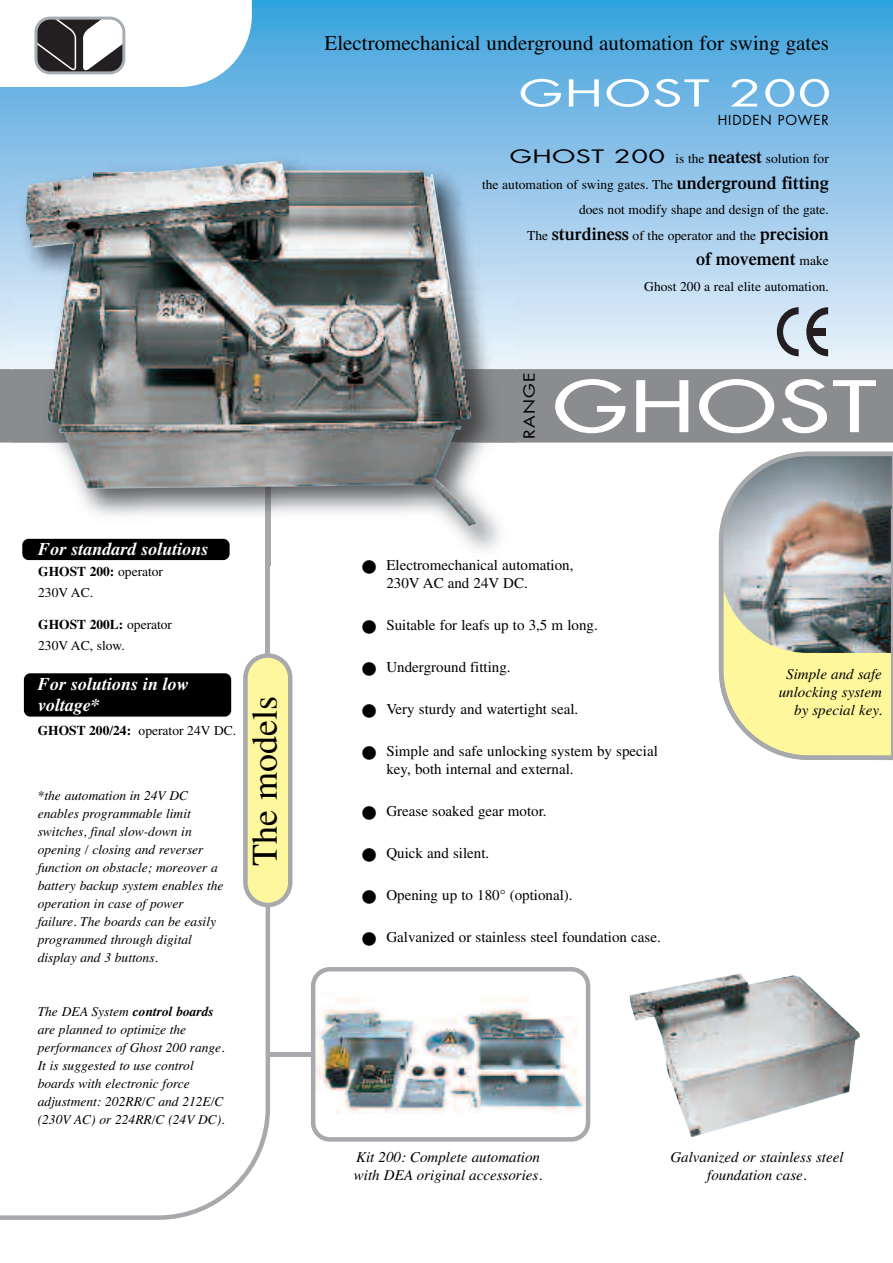
<style>
.page{position:relative;width:893px;height:1263px;background:#fff}
.page>*{position:absolute;margin:0;border:0;box-sizing:border-box;transform-origin:0 0}
.t1{font:69px "Futura";letter-spacing:.03em;color:#fff;scale:1.38 1}
.t2{font:36px "Times";color:#000}
.t3{font:36px "Futura";letter-spacing:.025em;color:#fff;scale:1.5 1}
.t4{font:21px "Times";color:#000}
.t5{font:italic 700 18px/21px "Times";color:#fff}
.t6{font:600 18px "Times";color:#000}
.t7{font:15px/18px "Times";color:#000}
.t8{font:italic 15px/18px "Times";color:#000;text-align:right}
.t9{font:15px "Futura";letter-spacing:.07em;color:#000;scale:1.2 1}
.t10{font:italic 13.5px/18px "Times";color:#000}
.t11{font:13.5px/25.5px "Times";color:#000;text-align:right}
.t12{font:13.5px "Times Bold TT";color:#000}
.t13{font:13.5px "Futura";letter-spacing:.06em;color:#000}
.s1{font-family:"Times"}
.s2{font-family:"Times Bold TT"}
.s3{font-weight:700}
.s4{font-family:"Futura";font-size:18px}
.s5{font-weight:600;font-size:18px}
.s6{font-weight:400;font-size:13.5px}
</style>
<div class="page">
<hr style="left:266px;top:431px;width:4px;height:259px;background:#a8a9ad">
<svg style="left:0;top:0;width:893px;height:369px;background:#87c2e8"></svg>
<div style="left:0;top:369px;width:893px;height:74px;background:#8a8c8f"></div>
<svg style="left:0;top:907px;width:270px;height:313px"></svg>
<svg style="left:243px;top:653px;width:49px;height:254px;background:#eee8a5"></svg>
<img style="left:719px;top:452px;width:174px;height:308px">
<img style="left:629px;top:973px;width:231px;height:164px">
<svg style="left:0;top:0;width:252px;height:87px"></svg>
<img style="left:13px;top:147px;width:504px;height:419px">
<img style="left:266px;top:526px;width:4px;height:40px">
<img style="left:25px;top:160px;width:452px;height:366px">
<img style="left:311px;top:967px;width:279px;height:174px">
<hr style="left:268px;top:1052px;width:45px;height:4px;background:#a8a9ad">
<svg style="left:891px;top:509px;width:2px;height:251px"></svg>
<div style="left:24px;top:673px;width:207px;height:44px;background:#000;border-radius:6px"></div>
<div style="left:22px;top:539px;width:208px;height:21px;background:#000;border-radius:6px"></div>
<svg style="left:806px;top:307px;width:22px;height:49px"></svg>
<svg style="left:777px;top:307px;width:22px;height:49px"></svg>
<div style="left:809px;top:328px;width:16px;height:8px;background:#231f20"></div>
<svg style="left:362px;top:560px;width:14px;height:6px"></svg>
<h3 class="t5" style="left:38px;top:538px;width:171px">For standard solutions</h3>
<p class="t12" style="left:38px;top:563px;width:126px">GHOST 200: <span class="s1">operator</span></p>
<p class="t11" style="left:38px;top:581px;width:56px">230V AC.</p>
<p class="t12" style="left:38px;top:616px;width:135px">GHOST 200L: <span class="s1">operator</span></p>
<p class="t11" style="left:38px;top:634px;width:88px">230V AC, slow.</p>
<h3 class="t5" style="left:38px;top:673px;width:152px">For solutions in low voltage*</h3>
<p class="t11" style="left:38px;top:719px;width:200px"><span class="s2">GHOST 200/24:</span> operator 24V DC.</p>
<p class="t10" style="left:38px;top:786px;width:187px">*the automation in 24V DC enables programmable limit switches, final slow-down in opening / closing and reverser function on obstacle; moreover a battery backup system enables the operation in case of power failure. The boards can be easily programmed through digital display and 3 buttons.</p>
<p class="t10" style="left:38px;top:1002px;width:188px">The DEA System <span class="s3">control boards </span>are planned to optimize the performances of Ghost 200 range.<br>It is suggested to use control boards with electronic force adjustment: 202RR/C and 212E/C (230V AC) or 224RR/C (24V DC).</p>
<h2 class="t2" style="left:252px;top:866px;width:171px;rotate:-90deg">The models</h2>
<h3 class="t4" style="left:325px;top:36px;width:506px">Electromechanical underground automation for swing gates</h3>
<h2 class="t3" style="left:519px;top:77px;width:210px">GHOST 200</h2>
<p class="t13" style="left:718px;top:114px;width:113px">HIDDEN POWER</p>
<p class="t11" style="left:482px;top:147px;width:348px"><span class="s4">GHOST 200</span> is the <span class="s5">neatest</span> solution for<br>the automation of swing gates. The <span class="s5">underground fitting </span>does not modify shape and design of the gate.<br>The <span class="s5">sturdiness</span> of the operator and the <span class="s5">precision</span></p>
<h3 class="t6" style="left:696px;top:252px;width:134px">of movement <span class="s6">make</span></h3>
<p class="t11" style="left:644px;top:275px;width:186px">Ghost 200 a real elite automation.</p>
<p class="t9" style="left:522px;top:439px;width:57px;rotate:-90deg">RANGE</p>
<h1 class="t1" style="left:553px;top:372px;width:236px">GHOST</h1>
<p class="t7" style="left:386px;top:558px;width:188px">Electromechanical automation,<br>230V AC and 24V DC.</p>
<p class="t7" style="left:386px;top:618px;width:213px">Suitable for leafs up to 3,5 m long.</p>
<p class="t7" style="left:386px;top:660px;width:126px">Underground fitting.</p>
<p class="t7" style="left:386px;top:702px;width:193px">Very sturdy and watertight seal.</p>
<p class="t7" style="left:386px;top:744px;width:273px">Simple and safe unlocking system by special key, both internal and external.</p>
<p class="t7" style="left:386px;top:804px;width:162px">Grease soaked gear motor.</p>
<p class="t7" style="left:386px;top:846px;width:104px">Quick and silent.</p>
<p class="t7" style="left:386px;top:888px;width:188px">Opening up to 180° (optional).</p>
<p class="t7" style="left:386px;top:930px;width:276px">Galvanized or stainless steel foundation case.</p>
<p class="t8" style="left:779px;top:665px;width:105px">Simple and safe unlocking system by special key.</p>
<p class="t8" style="left:354px;top:1147px;width:190px;text-align:left">Kit 200: Complete automation with DEA original accessories.</p>
<p class="t8" style="left:670px;top:1147px;width:175px;text-align:center">Galvanized or stainless steel foundation case.</p>
</div>
